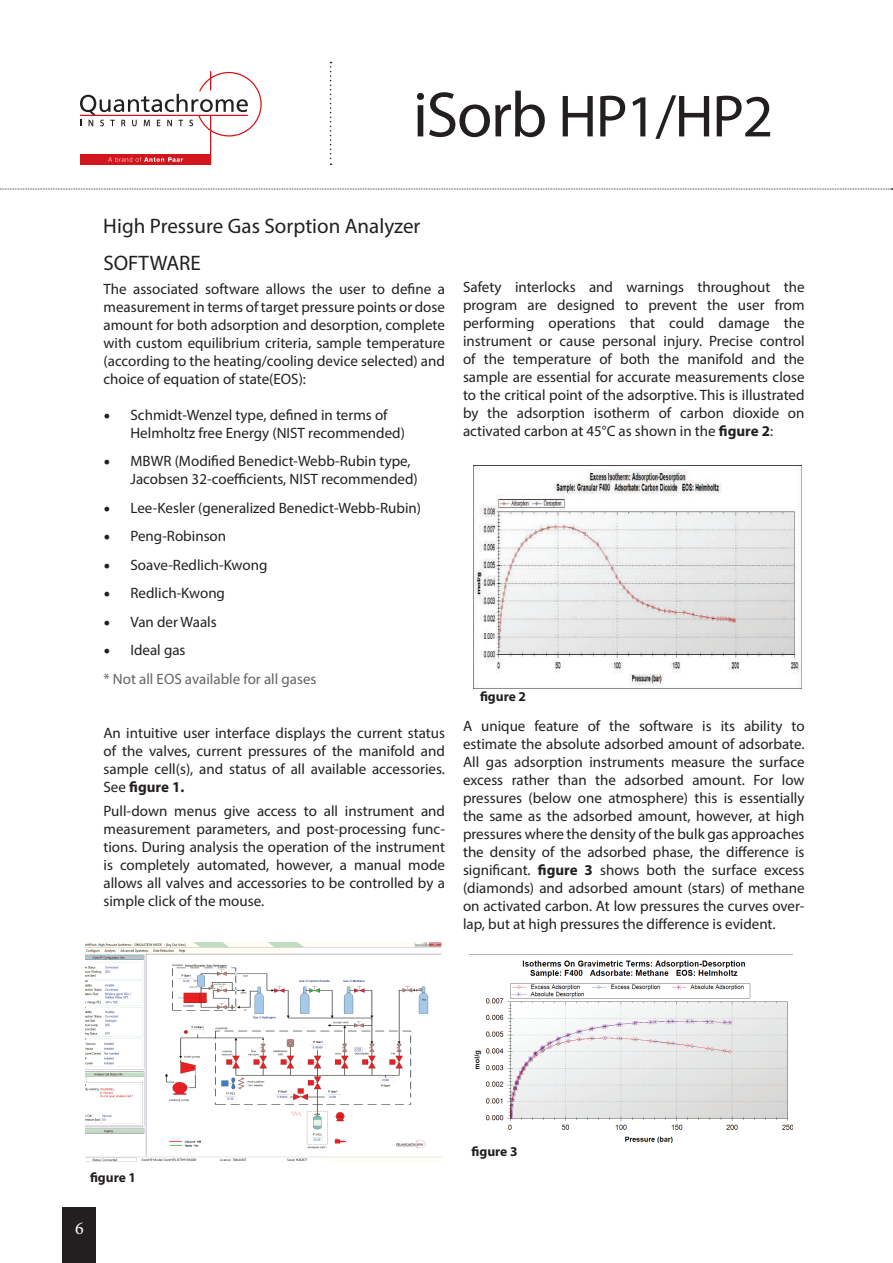
<style>
.page{position:relative;width:893px;height:1263px;background:#fff}
.page>*{position:absolute;margin:0;border:0;box-sizing:border-box;transform-origin:0 0}
.t1{font:60px "Myriad Pro";letter-spacing:-.025em;color:#231f20}
.t2{font:21px/36.6px "Myriad Pro";color:#231f20}
.t3{font:18px "Minion Pro";color:#fff}
.t4{font:15px/18px "Myriad Pro";color:#231f20;text-align:justify}
.t5{font:15px/28.5px "Myriad Pro";color:#636366}
.t6{font:700 13.5px "Myriad Pro";color:#231f20}
.s1{font-size:64.5px}
.s2{font-family:"Minion Pro";font-size:18px}
.s3{font-family:"Minion Pro";font-size:18px;color:#231f20}
.s4{color:#231f20}
.s5{font-weight:700}
</style>
<div class="page">
<svg style="left:330px;top:62px;width:2px;height:103px"></svg>
<svg style="left:80px;top:71px;width:182px;height:94px"></svg>
<div style="left:63px;top:1207px;width:33px;height:56px;background:#231f20"></div>
<svg style="left:0;top:189px;width:893px;height:1px"></svg>
<img style="left:469px;top:954px;width:323px;height:188px">
<img style="left:474px;top:465px;width:327px;height:223px">
<img style="left:86px;top:942px;width:355px;height:220px">
<h1 class="t1" style="left:413px;top:79px;width:362px"><span class="s1">iSorb</span> HP1/HP2</h1>
<h2 class="t2" style="left:103px;top:208px;width:319px">High Pressure Gas Sorption Analyzer<br>SOFTWARE</h2>
<p class="t4" style="left:104px;top:280px;width:343px">The associated software allows the user to define a measurement in terms of target pressure points or dose amount for both adsorption and desorption, complete with custom equilibrium criteria, sample temperature (according to the heating/cooling device selected) and choice of equation of state(EOS):</p>
<p class="t4" style="left:130px;top:406px;width:276px;text-indent:-27px"><span class="s2">•</span> Schmidt-Wenzel type, defined in terms of<br>Helmholtz free Energy (NIST recommended)</p>
<p class="t4" style="left:130px;top:452px;width:289px;text-indent:-27px"><span class="s2">•</span> MBWR (Modified Benedict-Webb-Rubin type,<br>Jacobsen 32-coefficients, NIST recommended)</p>
<p class="t4" style="left:104px;top:499px;width:319px"><span class="s2">•</span> Lee-Kesler (generalized Benedict-Webb-Rubin)</p>
<p class="t4" style="left:104px;top:527px;width:124px"><span class="s2">•</span> Peng-Robinson</p>
<p class="t4" style="left:104px;top:556px;width:165px"><span class="s2">•</span> Soave-Redlich-Kwong</p>
<p class="t4" style="left:104px;top:584px;width:123px"><span class="s2">•</span> Redlich-Kwong</p>
<p class="t4" style="left:104px;top:613px;width:115px"><span class="s2">•</span> Van der Waals</p>
<p class="t5" style="left:104px;top:636px;width:214px"><span class="s3">•</span> <span class="s4">Ideal gas<br></span>* Not all EOS available for all gases</p>
<p class="t4" style="left:104px;top:724px;width:343px">An intuitive user interface displays the current status of the valves, current pressures of the manifold and sample cell(s), and status of all available accessories.<br>See <span class="s5">figure 1.</span></p>
<p class="t4" style="left:104px;top:802px;width:343px">Pull-down menus give access to all instrument and measurement parameters, and post-processing func&shy;tions. During analysis the operation of the instrument is completely automated, however, a manual mode allows all valves and accessories to be controlled by a simple click of the mouse.</p>
<p class="t4" style="left:463px;top:278px;width:343px">Safety interlocks and warnings throughout the program are designed to prevent the user from performing operations that could damage the instrument or cause personal injury. Precise control of the temperature of both the manifold and the sample are essential for accurate measurements close to the critical point of the adsorptive. This is illustrated by the adsorption isotherm of carbon dioxide on activated carbon at 45°C as shown in the <span class="s5">figure 2</span>:</p>
<p class="t6" style="left:480px;top:688px;width:48px">figure 2</p>
<p class="t4" style="left:463px;top:716px;width:343px">A unique feature of the software is its ability to estimate the absolute adsorbed amount of adsorbate.<br>All gas adsorption instruments measure the surface excess rather than the adsorbed amount. For low pressures (below one atmosphere) this is essentially the same as the adsorbed amount, however, at high pressures where the density of the bulk gas approaches the density of the adsorbed phase, the difference is significant. <span class="s5">figure 3</span> shows both the surface excess (diamonds) and adsorbed amount (stars) of methane on activated carbon. At low pressures the curves over&shy;lap, but at high pressures the difference is evident.</p>
<p class="t6" style="left:90px;top:1168px;width:48px">figure 1</p>
<p class="t3" style="left:75px;top:1216px;width:10px">6</p>
<p class="t6" style="left:471px;top:1143px;width:48px">figure 3</p>
</div>
